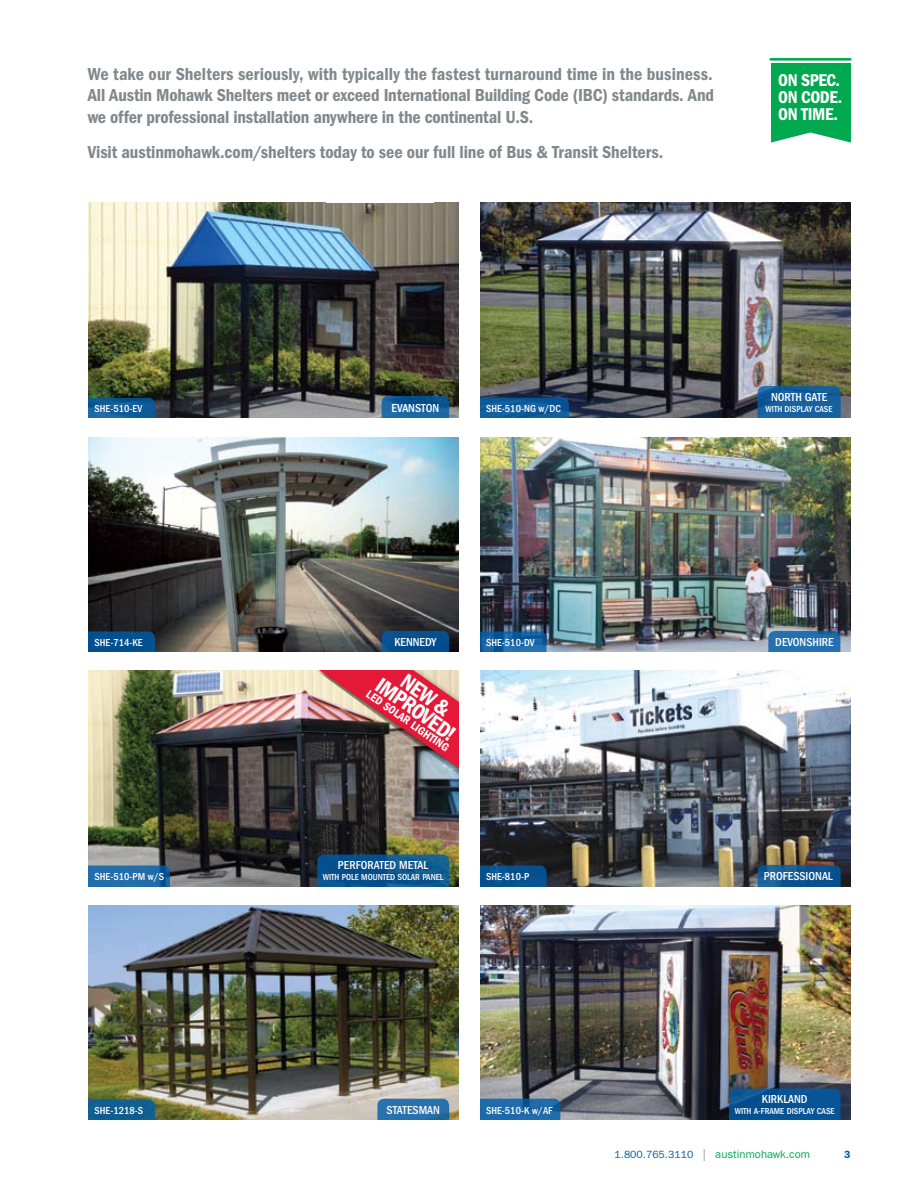
<style>
.page{position:relative;width:918px;height:1188px;background:#fff}
.page>*{position:absolute;margin:0;border:0;box-sizing:border-box;transform-origin:0 0}
.t1{font:22.5px/17.2px "ITC Franklin Gothic Std Dm Cd";color:#fff;text-align:center}
.t2{font:18px/21.6px "ITC Franklin Gothic Std Dm Cd";color:#81898e;text-align:justify}
.t3{font:17.7px/16.8px "ITC Franklin Gothic Std Dm Cd";letter-spacing:-.025em;color:#fff}
.t4{font:500 condensed 12px "ITC Franklin Gothic Std";color:#fff}
.t5{font:12px "ITC Franklin Gothic Std Dm Cd";color:#fff}
.t6{font:11.25px "ITC Franklin Gothic Std";color:#00a94f}
.t7{font:500 condensed 10.5px "ITC Franklin Gothic Std";color:#fff}
.t8{font:600 10.5px "ITC Franklin Gothic Std";color:#005daa}
.t9{font:500 condensed 9px "ITC Franklin Gothic Std";color:#fff}
.s1{font-size:10.5px;color:#005daa}
.s2{font-size:12px;color:#81898e}
</style>
<div class="page">
<img style="left:88px;top:202px;width:371px;height:216px">
<img style="left:88px;top:670px;width:371px;height:216px">
<img style="left:88px;top:437px;width:371px;height:215px">
<img style="left:480px;top:437px;width:370px;height:215px">
<img style="left:480px;top:202px;width:370px;height:216px">
<img style="left:480px;top:905px;width:370px;height:215px">
<img style="left:88px;top:905px;width:371px;height:215px">
<svg style="left:377px;top:1099px;width:72px;height:35px"></svg>
<div style="left:768px;top:631px;width:72px;height:31px;background:linear-gradient(to right,#2571b1,#226eaf);border-radius:7px"></div>
<div style="left:382px;top:631px;width:67px;height:32px;background:#054f8d;border-radius:7px"></div>
<svg style="left:382px;top:396px;width:67px;height:30px"></svg>
<img style="left:480px;top:670px;width:370px;height:216px">
<svg style="left:758px;top:865px;width:83px;height:30px;background:#0f5792"></svg>
<svg style="left:758px;top:386px;width:83px;height:40px;background:#155f9d"></svg>
<div style="left:317px;top:855px;width:132px;height:41px;background:linear-gradient(to right,#024c8d,#125d90);border-radius:7px"></div>
<div style="left:771px;top:63px;width:79px;height:80px;background:#00a94f"></div>
<hr style="left:771px;top:58px;width:79px;height:3px;background:#00a94f">
<svg style="left:771px;top:132px;width:80px;height:11px"></svg>
<svg style="left:68px;top:398px;width:87px;height:27px"></svg>
<div style="left:68px;top:632px;width:87px;height:26px;background:#054f8e;border-radius:7px"></div>
<svg style="left:68px;top:866px;width:102px;height:26px;background:#1f6aa7"></svg>
<div style="left:68px;top:1099px;width:87px;height:27px;background:#115e90;border-radius:7px"></div>
<svg style="left:459px;top:1099px;width:101px;height:26px;background:#206aa8"></svg>
<div style="left:459px;top:866px;width:88px;height:26px;background:#05508e;border-radius:7px"></div>
<svg style="left:459px;top:632px;width:88px;height:26px"></svg>
<svg style="left:459px;top:398px;width:110px;height:26px;background:#125c9c"></svg>
<div style="left:27px;top:177px;width:61px;height:967px;background:#fff"></div>
<div style="left:88px;top:887px;width:770px;height:17px;background:#fff"></div>
<div style="left:76px;top:418px;width:791px;height:19px;background:#fff"></div>
<div style="left:729px;top:1089px;width:112px;height:41px;background:#075395;border-radius:7px"></div>
<div style="left:60px;top:1120px;width:790px;height:22px;background:#fff"></div>
<div style="left:314px;top:669px;width:148px;height:108px;background:#000;opacity:.75"></div>
<img style="left:317px;top:670px;width:142px;height:100px">
<div style="left:78px;top:653px;width:786px;height:17px;background:#fff"></div>
<div style="left:459px;top:179px;width:20px;height:975px;background:#fff"></div>
<p class="t2" style="left:88px;top:63px;width:628px">We take our Shelters seriously, with typically the fastest turnaround time in the business.<br>All Austin Mohawk Shelters meet or exceed International Building Code (IBC) standards. And we offer professional installation anywhere in the continental U.S.</p>
<p class="t2" style="left:88px;top:141px;width:577px">Visit austinmohawk.com/shelters today to see our full line of Bus &amp; Transit Shelters.</p>
<p class="t3" style="left:778px;top:72px;width:66px">on spec. on code. on time.</p>
<p class="t7" style="left:94px;top:402px;width:49px">SHE-510-EV</p>
<p class="t4" style="left:392px;top:401px;width:49px">EVANSTON</p>
<p class="t7" style="left:486px;top:402px;width:76px">SHE-510-NG W/DC</p>
<p class="t4" style="left:771px;top:390px;width:57px">NORTH GATE</p>
<p class="t9" style="left:766px;top:404px;width:68px">WITH DISPLAY CASE</p>
<p class="t7" style="left:94px;top:636px;width:50px">SHE-714-KE</p>
<p class="t7" style="left:94px;top:871px;width:71px">SHE-510-PM W/S</p>
<p class="t4" style="left:394px;top:635px;width:44px">KENNEDY</p>
<p class="t4" style="left:775px;top:635px;width:59px">DEVONSHIRE</p>
<p class="t7" style="left:486px;top:636px;width:50px">SHE-510-DV</p>
<p class="t1" style="left:393px;top:661px;width:94px;rotate:35deg">NE W &amp; improved!</p>
<p class="t5" style="left:371px;top:687px;width:100px;rotate:35deg">LED solar lighting</p>
<p class="t4" style="left:338px;top:858px;width:91px">PERFORATED METAL</p>
<p class="t9" style="left:323px;top:872px;width:118px">WITH POLE MOUNTED SOLAR PANEL</p>
<p class="t7" style="left:486px;top:870px;width:44px">SHE-810-P</p>
<p class="t4" style="left:764px;top:869px;width:70px">PROFESSIONAL</p>
<p class="t4" style="left:387px;top:1103px;width:55px">STATESMAN</p>
<p class="t7" style="left:94px;top:1104px;width:50px">SHE-1218-S</p>
<p class="t7" style="left:486px;top:1104px;width:63px">SHE-510-K W/AF</p>
<p class="t4" style="left:762px;top:1092px;width:46px">KIRKLAND</p>
<p class="t9" style="left:735px;top:1106px;width:101px">WITH A-FRAME DISPLAY CASE</p>
<p class="t6" style="left:615px;top:1148px;width:197px"><span class="s1">1.800.765.3110</span> <span class="s2">|</span> austinmohawk.com</p>
<p class="t8" style="left:844px;top:1148px;width:8px">3</p>
</div>
